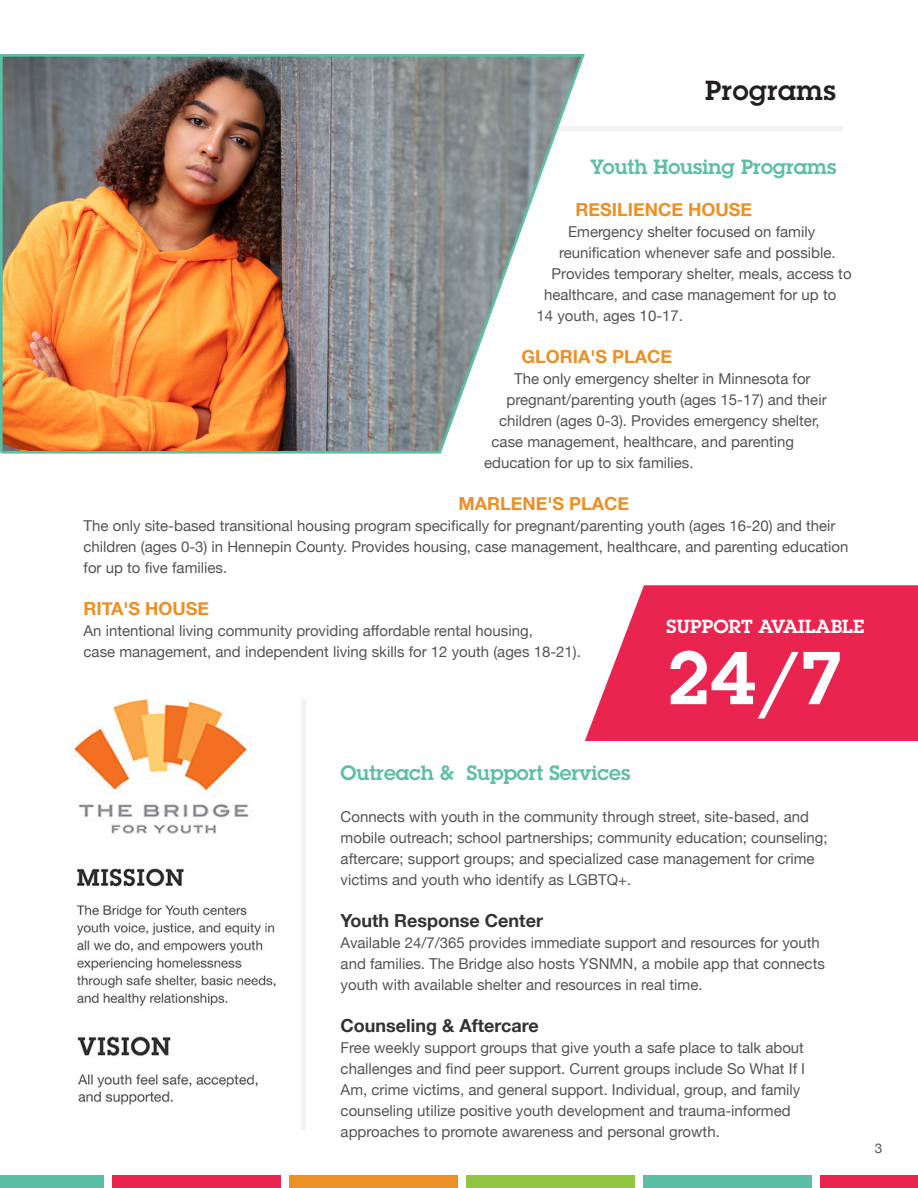
<style>
.page{position:relative;width:918px;height:1188px;background:#fff}
.page>*{position:absolute;margin:0;border:0;box-sizing:border-box;transform-origin:0 0}
.h3{font:600 73.2px "Lubalin Graph Std";color:#fff;scale:1.04 1}
.t1{font:600 27px "Lubalin Graph Std";letter-spacing:.02em;color:#231f20}
.t2{font:600 20.25px "Lubalin Graph Std";color:#5abfa3}
.h3-2{font:600 18.6px "Lubalin Graph Std";color:#fff;scale:1.04 1}
.t3{font:700 18px "Helvetica Neue";color:#ec8f24}
.t4{font:700 18px "Helvetica Neue";color:#323332}
.t5{font:15px/21px "Helvetica Neue";color:#575353}
.t6{font:13.5px "Helvetica Neue";color:#575353}
</style>
<div class="page">
<div style="left:112px;top:1175px;width:169px;height:13px;background:#e9244f"></div>
<div style="left:0;top:1175px;width:104px;height:13px;background:#5abfa3"></div>
<div style="left:289px;top:1175px;width:169px;height:13px;background:#ec8f24"></div>
<div style="left:467px;top:1175px;width:168px;height:13px;background:#93c640"></div>
<div style="left:644px;top:1175px;width:168px;height:13px;background:#5abfa3"></div>
<div style="left:821px;top:1175px;width:97px;height:13px;background:#e9244f"></div>
<img style="left:71px;top:699px;width:182px;height:135px">
<svg style="left:585px;top:585px;width:333px;height:156px;background:#eb385f"></svg>
<div style="left:87px;top:126px;width:756px;height:5px;background:#f2f3f4"></div>
<img style="left:0;top:54px;width:585px;height:400px">
<img style="left:76px;top:868px;width:200px;height:138px">
<img style="left:77px;top:1036px;width:181px;height:69px">
<hr style="left:302px;top:699px;width:4px;height:431px;background:#f2f3f4">
<p class="t1" style="left:705px;top:73px;width:132px">Programs</p>
<p class="t2" style="left:591px;top:154px;width:247px">Youth Housing Programs</p>
<p class="t3" style="left:576px;top:195px;width:178px">RESILIENCE HOUSE</p>
<p class="t5" style="left:568px;top:222px;width:249px">Emergency shelter focused on family</p>
<p class="t5" style="left:559px;top:243px;width:278px">reunification whenever safe and possible.</p>
<p class="t5" style="left:552px;top:264px;width:302px">Provides temporary shelter, meals, access to</p>
<p class="t5" style="left:544px;top:285px;width:294px">healthcare, and case management for up to</p>
<p class="t5" style="left:537px;top:306px;width:148px">14 youth, ages 10-17.</p>
<p class="t3" style="left:522px;top:342px;width:152px">GLORIA'S PLACE</p>
<p class="t5" style="left:514px;top:369px;width:298px">The only emergency shelter in Minnesota for</p>
<p class="t5" style="left:507px;top:390px;width:322px">pregnant/parenting youth (ages 15-17) and their</p>
<p class="t5" style="left:499px;top:411px;width:322px">children (ages 0-3). Provides emergency shelter,</p>
<p class="t5" style="left:492px;top:432px;width:304px">case management, healthcare, and parenting</p>
<p class="t5" style="left:484px;top:453px;width:211px">education for up to six families.</p>
<p class="t3" style="left:459px;top:489px;width:172px">MARLENE'S PLACE</p>
<p class="t5" style="left:84px;top:516px;width:766px">The only site-based transitional housing program specifically for pregnant/parenting youth (ages 16-20) and their children (ages 0-3) in Hennepin County. Provides housing, case management, healthcare, and parenting education for up to five families.</p>
<p class="t3" style="left:84px;top:594px;width:127px">RITA'S HOUSE</p>
<p class="t5" style="left:84px;top:621px;width:499px">An intentional living community providing affordable rental housing,<br>case management, and independent living skills for 12 youth (ages 18-21).</p>
<p class="h3-2" style="left:667px;top:615px;width:192px">SUPPORT AVAILABLE</p>
<p class="h3" style="left:667px;top:630px;width:172px">24/7</p>
<p class="t2" style="left:341px;top:760px;width:291px">Outreach &amp; Support Services</p>
<p class="t5" style="left:341px;top:807px;width:489px">Connects with youth in the community through street, site-based, and mobile outreach; school partnerships; community education; counseling; aftercare; support groups; and specialized case management for crime victims and youth who identify as LGBTQ+.</p>
<p class="t4" style="left:341px;top:907px;width:204px">Youth Response Center</p>
<p class="t5" style="left:341px;top:933px;width:486px">Available 24/7/365 provides immediate support and resources for youth and families. The Bridge also hosts YSNMN, a mobile app that connects youth with available shelter and resources in real time.</p>
<p class="t4" style="left:341px;top:1011px;width:200px">Counseling &amp; Aftercare</p>
<p class="t5" style="left:341px;top:1038px;width:466px">Free weekly support groups that give youth a safe place to talk about challenges and find peer support. Current groups include So What If I Am, crime victims, and general support. Individual, group, and family counseling utilize positive youth development and trauma-informed approaches to promote awareness and personal growth.</p>
<p class="t6" style="left:875px;top:1139px;width:9px">3</p>
</div>
